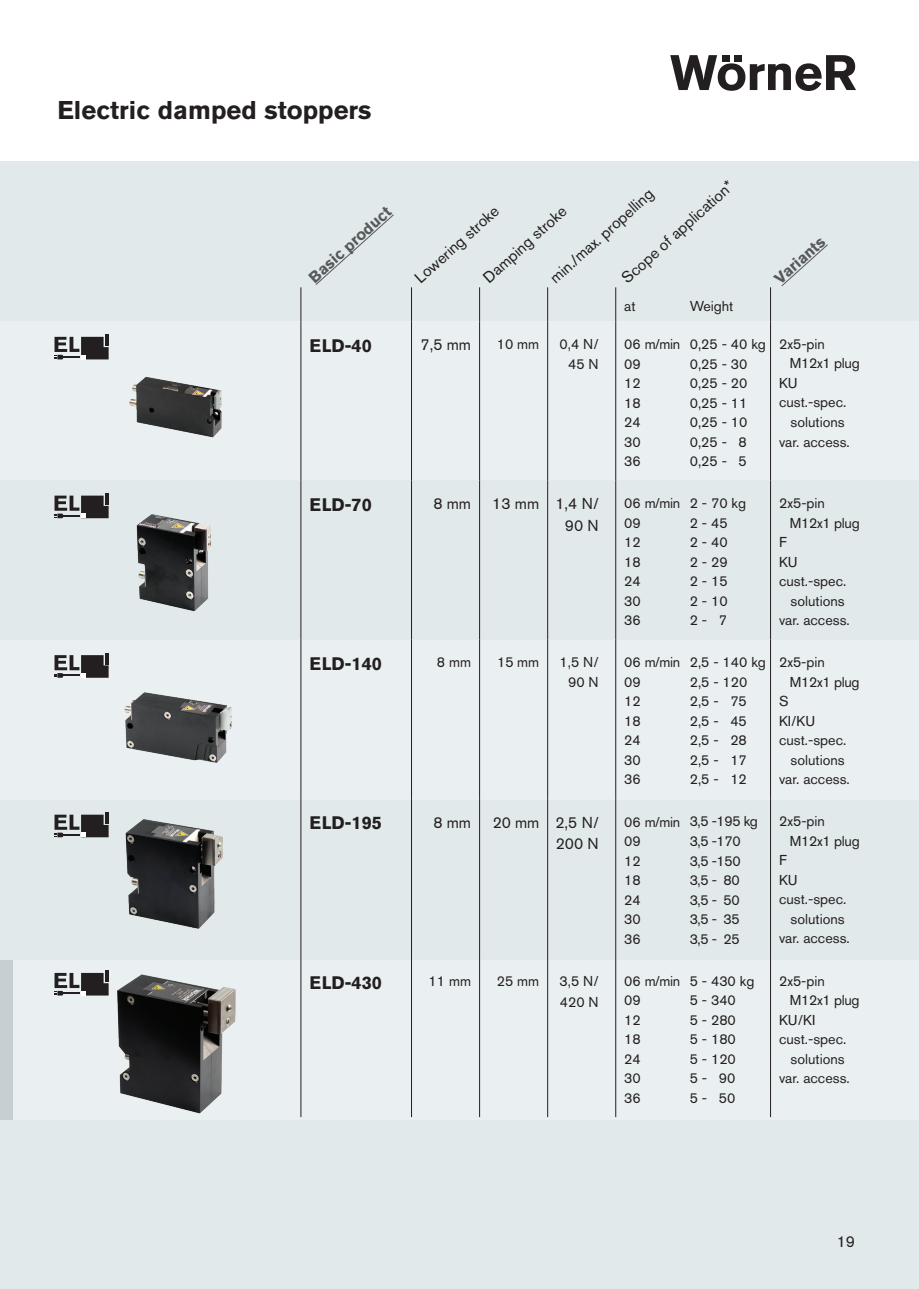
<style>
.page{position:relative;width:919px;height:1289px;background:#fff}
.page>*{position:absolute;margin:0;border:0;box-sizing:border-box;transform-origin:0 0}
.t1{font:700 25.5px "Akzidenz Grotesk BE";color:#231f20}
.t2{font:700 18px "Akzidenz Grotesk BE";color:#231f20}
.t3{font:15.75px/21.3px "Akzidenz Grotesk BE";color:#231f20;text-align:right}
.t4{font:700 15.75px "Akzidenz Grotesk BE";color:#57585a}
.t5{font:14.25px/19.5px "Akzidenz Grotesk BE";color:#231f20}
.t6{font:14.25px/19.5px "Akzidenz Grotesk BE";letter-spacing:-.03em;color:#231f20}
.t7{font:14.25px "Akzidenz Grotesk BE";letter-spacing:-.02em;color:#231f20}
</style>
<div class="page">
<div style="left:0;top:958px;width:918px;height:330px;background:#eaf0f1"></div>
<div style="left:0;top:640px;width:918px;height:159px;background:#eaf0f1"></div>
<div style="left:0;top:321px;width:918px;height:159px;background:#eaf0f1"></div>
<div style="left:0;top:162px;width:918px;height:159px;background:#e2e9ea"></div>
<div style="left:0;top:480px;width:918px;height:160px;background:#e2e9ea"></div>
<div style="left:0;top:799px;width:918px;height:160px;background:#e2e9ea"></div>
<div style="left:0;top:1120px;width:918px;height:168px;background:#e2e9ea"></div>
<div style="left:0;top:960px;width:13px;height:160px;background:#c5cfd4"></div>
<svg style="left:670px;top:55px;width:186px;height:36px"></svg>
<img style="left:129px;top:377px;width:93px;height:61px">
<img style="left:124px;top:692px;width:108px;height:71px">
<hr style="left:105px;top:335px;width:4px;height:11px;background:#231f20">
<svg style="left:54px;top:337px;width:55px;height:22px"></svg>
<hr style="left:105px;top:493px;width:4px;height:11px;background:#231f20">
<svg style="left:54px;top:495px;width:55px;height:23px"></svg>
<hr style="left:105px;top:653px;width:4px;height:11px;background:#231f20">
<svg style="left:54px;top:655px;width:55px;height:22px"></svg>
<hr style="left:105px;top:812px;width:4px;height:11px;background:#231f20">
<svg style="left:54px;top:814px;width:55px;height:23px"></svg>
<hr style="left:105px;top:970px;width:4px;height:11px;background:#231f20">
<svg style="left:54px;top:972px;width:55px;height:23px"></svg>
<img style="left:117px;top:974px;width:119px;height:140px">
<img style="left:125px;top:819px;width:98px;height:110px">
<img style="left:136px;top:514px;width:75px;height:98px">
<hr style="left:300px;top:287px;width:1px;height:34px;background:#231f20">
<hr style="left:411px;top:287px;width:1px;height:34px;background:#231f20">
<hr style="left:479px;top:287px;width:1px;height:34px;background:#231f20">
<hr style="left:547px;top:287px;width:1px;height:34px;background:#231f20">
<hr style="left:615px;top:287px;width:1px;height:34px;background:#231f20">
<hr style="left:770px;top:287px;width:1px;height:34px;background:#231f20">
<hr style="left:300px;top:321px;width:1px;height:159px;background:#231f20">
<hr style="left:411px;top:321px;width:1px;height:159px;background:#231f20">
<hr style="left:479px;top:321px;width:1px;height:159px;background:#231f20">
<hr style="left:547px;top:321px;width:1px;height:159px;background:#231f20">
<hr style="left:615px;top:321px;width:1px;height:159px;background:#231f20">
<hr style="left:770px;top:321px;width:1px;height:159px;background:#231f20">
<hr style="left:300px;top:480px;width:1px;height:159px;background:#231f20">
<hr style="left:411px;top:480px;width:1px;height:159px;background:#231f20">
<hr style="left:479px;top:480px;width:1px;height:159px;background:#231f20">
<hr style="left:547px;top:480px;width:1px;height:159px;background:#231f20">
<hr style="left:615px;top:480px;width:1px;height:159px;background:#231f20">
<hr style="left:770px;top:480px;width:1px;height:159px;background:#231f20">
<hr style="left:300px;top:639px;width:1px;height:159px;background:#231f20">
<hr style="left:411px;top:639px;width:1px;height:159px;background:#231f20">
<hr style="left:479px;top:639px;width:1px;height:159px;background:#231f20">
<hr style="left:547px;top:639px;width:1px;height:159px;background:#231f20">
<hr style="left:615px;top:639px;width:1px;height:159px;background:#231f20">
<hr style="left:770px;top:639px;width:1px;height:159px;background:#231f20">
<hr style="left:300px;top:798px;width:1px;height:159px;background:#231f20">
<hr style="left:411px;top:798px;width:1px;height:159px;background:#231f20">
<hr style="left:479px;top:798px;width:1px;height:159px;background:#231f20">
<hr style="left:547px;top:798px;width:1px;height:159px;background:#231f20">
<hr style="left:615px;top:798px;width:1px;height:159px;background:#231f20">
<hr style="left:770px;top:798px;width:1px;height:159px;background:#231f20">
<hr style="left:300px;top:957px;width:1px;height:160px;background:#231f20">
<hr style="left:411px;top:957px;width:1px;height:160px;background:#231f20">
<hr style="left:479px;top:957px;width:1px;height:160px;background:#231f20">
<hr style="left:547px;top:957px;width:1px;height:160px;background:#231f20">
<hr style="left:615px;top:957px;width:1px;height:160px;background:#231f20">
<hr style="left:770px;top:957px;width:1px;height:160px;background:#231f20">
<svg style="left:315px;top:214px;width:79px;height:71px"></svg>
<svg style="left:781px;top:244px;width:47px;height:43px"></svg>
<h1 class="t1" style="left:57px;top:95px;width:315px">Electric damped stoppers</h1>
<p class="t3" style="left:616px;top:272px;width:145px;rotate:-42deg">Scope of application*</p>
<p class="t3" style="left:545px;top:272px;width:134px;rotate:-42deg">min./max. propelling</p>
<p class="t4" style="left:305px;top:273px;width:106px;rotate:-42deg">Basic product</p>
<p class="t3" style="left:410px;top:272px;width:108px;rotate:-42deg">Lowering stroke</p>
<p class="t3" style="left:478px;top:271px;width:107px;rotate:-42deg">Damping stroke</p>
<p class="t5" style="left:624px;top:296px;width:13px">at</p>
<p class="t5" style="left:689px;top:296px;width:45px">Weight</p>
<p class="t4" style="left:770px;top:274px;width:63px;rotate:-42deg">Variants</p>
<p class="t2" style="left:309px;top:335px;width:64px">ELD-40</p>
<p class="t3" style="left:420px;top:334px;width:52px">7,5 mm</p>
<p class="t5" style="left:496px;top:334px;width:44px">10 mm</p>
<p class="t5" style="left:559px;top:334px;width:41px;text-align:right">0,4 N/<br>45 N</p>
<p class="t5" style="left:624px;top:334px;width:57px">06 m/min<br>09<br>12<br>18<br>24<br>30<br>36</p>
<p class="t5" style="left:689px;top:334px;width:78px">0,25 - 40 kg<br>0,25 - 30<br>0,25 - 20<br>0,25 - 11<br>0,25 - 10<br>0,25 - 8<br>0,25 - 5</p>
<p class="t5" style="left:779px;top:334px;width:47px">2x5-pin</p>
<p class="t7" style="left:789px;top:355px;width:71px">M12x1 plug</p>
<p class="t5" style="left:779px;top:373px;width:20px">KU</p>
<p class="t5" style="left:779px;top:392px;width:69px">cust.-spec.</p>
<p class="t5" style="left:790px;top:412px;width:56px">solutions</p>
<p class="t5" style="left:779px;top:431px;width:72px">var. access.</p>
<p class="t2" style="left:309px;top:494px;width:64px">ELD-70</p>
<p class="t3" style="left:433px;top:493px;width:39px">8 mm</p>
<p class="t3" style="left:492px;top:493px;width:108px">13 mm 1,4 N/<br>90 N</p>
<p class="t5" style="left:624px;top:493px;width:57px">06 m/min<br>09<br>12<br>18<br>24<br>30<br>36</p>
<p class="t5" style="left:689px;top:493px;width:58px">2 - 70 kg<br>2 - 45<br>2 - 40<br>2 - 29<br>2 - 15<br>2 - 10<br>2 - 7</p>
<p class="t5" style="left:779px;top:493px;width:47px">2x5-pin</p>
<p class="t7" style="left:789px;top:514px;width:71px">M12x1 plug</p>
<p class="t5" style="left:779px;top:532px;width:9px">F</p>
<p class="t5" style="left:779px;top:552px;width:20px">KU</p>
<p class="t5" style="left:779px;top:571px;width:69px">cust.-spec.</p>
<p class="t5" style="left:790px;top:591px;width:56px">solutions</p>
<p class="t5" style="left:779px;top:610px;width:72px">var. access.</p>
<p class="t2" style="left:309px;top:653px;width:74px">ELD-140</p>
<p class="t5" style="left:437px;top:652px;width:36px">8 mm</p>
<p class="t5" style="left:497px;top:652px;width:43px">15 mm</p>
<p class="t5" style="left:559px;top:652px;width:41px;text-align:right">1,5 N/<br>90 N</p>
<p class="t5" style="left:624px;top:652px;width:57px">06 m/min<br>09<br>12<br>18<br>24<br>30<br>36</p>
<p class="t5" style="left:689px;top:652px;width:78px">2,5 - 140 kg<br>2,5 - 120<br>2,5 - 75<br>2,5 - 45<br>2,5 - 28<br>2,5 - 17<br>2,5 - 12</p>
<p class="t5" style="left:779px;top:652px;width:47px">2x5-pin</p>
<p class="t7" style="left:789px;top:673px;width:71px">M12x1 plug</p>
<p class="t5" style="left:779px;top:691px;width:11px">S</p>
<p class="t5" style="left:779px;top:711px;width:38px">KI/KU</p>
<p class="t5" style="left:779px;top:730px;width:69px">cust.-spec.</p>
<p class="t5" style="left:790px;top:750px;width:56px">solutions</p>
<p class="t5" style="left:779px;top:769px;width:72px">var. access.</p>
<p class="t2" style="left:309px;top:812px;width:74px">ELD-195</p>
<p class="t3" style="left:433px;top:811px;width:39px">8 mm</p>
<p class="t3" style="left:493px;top:811px;width:107px">20 mm 2,5 N/<br>200 N</p>
<p class="t5" style="left:624px;top:811px;width:57px">06 m/min<br>09<br>12<br>18<br>24<br>30<br>36</p>
<p class="t6" style="left:689px;top:811px;width:70px">3,5 -195 kg<br>3,5 -170<br>3,5 -150<br>3,5 - 80<br>3,5 - 50<br>3,5 - 35<br>3,5 - 25</p>
<p class="t5" style="left:779px;top:811px;width:47px">2x5-pin</p>
<p class="t7" style="left:789px;top:832px;width:71px">M12x1 plug</p>
<p class="t5" style="left:779px;top:850px;width:9px">F</p>
<p class="t5" style="left:779px;top:870px;width:20px">KU</p>
<p class="t5" style="left:779px;top:889px;width:69px">cust.-spec.</p>
<p class="t5" style="left:790px;top:909px;width:56px">solutions</p>
<p class="t5" style="left:779px;top:928px;width:72px">var. access.</p>
<p class="t2" style="left:309px;top:971px;width:74px">ELD-430</p>
<p class="t5" style="left:428px;top:970px;width:44px">11 mm</p>
<p class="t5" style="left:496px;top:970px;width:44px">25 mm</p>
<p class="t5" style="left:559px;top:969px;width:41px;line-height:21.3px">3,5 N/<br>420 N</p>
<p class="t5" style="left:624px;top:970px;width:57px">06 m/min<br>09<br>12<br>18<br>24<br>30<br>36</p>
<p class="t5" style="left:689px;top:970px;width:66px">5 - 430 kg<br>5 - 340<br>5 - 280<br>5 - 180<br>5 - 120<br>5 - 90<br>5 - 50</p>
<p class="t5" style="left:779px;top:970px;width:47px">2x5-pin</p>
<p class="t7" style="left:789px;top:991px;width:71px">M12x1 plug</p>
<p class="t5" style="left:779px;top:1009px;width:38px">KU/KI</p>
<p class="t5" style="left:779px;top:1029px;width:69px">cust.-spec.</p>
<p class="t5" style="left:790px;top:1048px;width:56px">solutions</p>
<p class="t5" style="left:779px;top:1068px;width:72px">var. access.</p>
<p class="t3" style="left:836px;top:1230px;width:20px">19</p>
</div>
